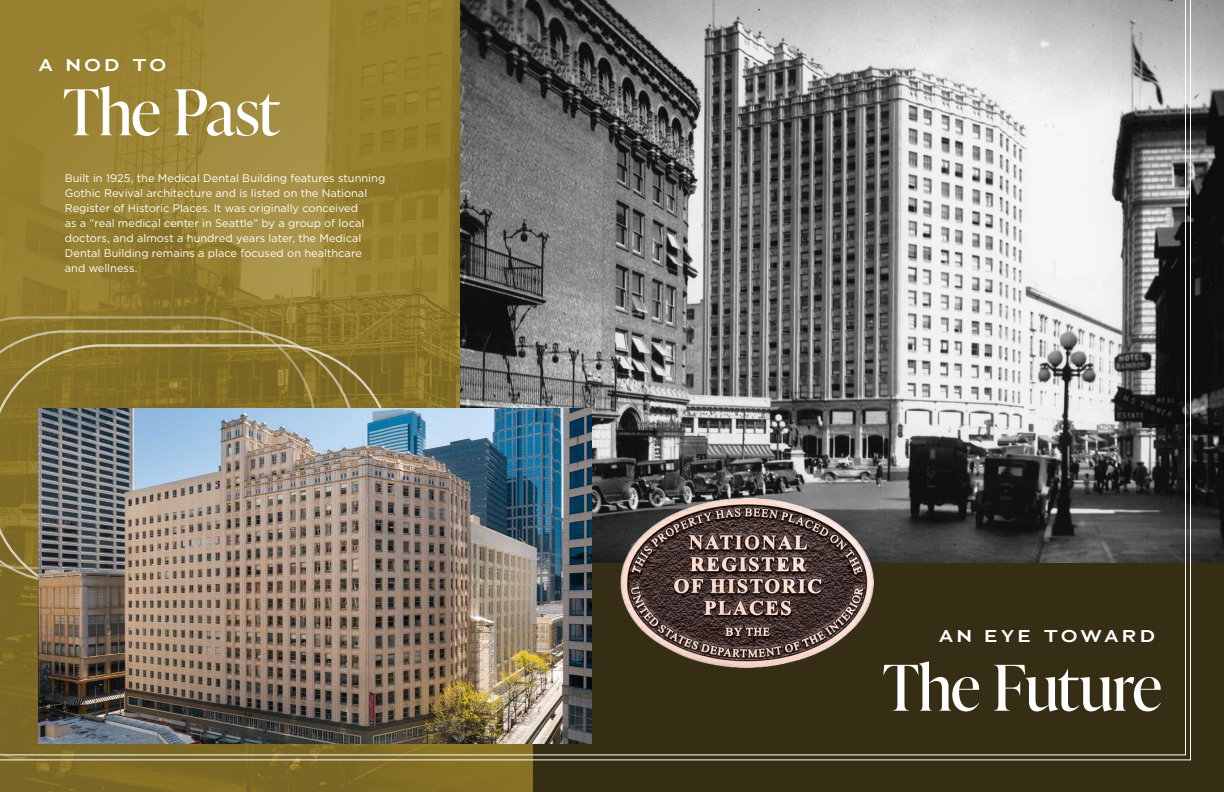
<style>
.page{position:relative;width:1224px;height:792px;background:#fff}
.page>*{position:absolute;margin:0;border:0;box-sizing:border-box;transform-origin:0 0}
.t1{font:63px "Ivy Presto Display";letter-spacing:-.02em;color:#fff}
.t2{font:600 17px "Adrianna Extended";letter-spacing:.2em;color:#fff}
.t3{font:11px/15px "Gotham";color:#fff}
</style>
<div class="page">
<div style="left:533px;top:0;width:691px;height:792px;background:#352e14"></div>
<img style="left:0;top:761px;width:533px;height:31px">
<img style="left:1192px;top:0;width:32px;height:563px">
<img style="left:0;top:0;width:1192px;height:761px">
<h2 class="t2" style="left:38px;top:53px;width:129px">A NOD TO</h2>
<h1 class="t1" style="left:63px;top:67px;width:218px">The Past</h1>
<p class="t3" style="left:65px;top:170px;width:322px">Built in 1925, the Medical Dental Building features stunning Gothic Revival architecture and is listed on the National Register of Historic Places. It was originally conceived<br>as a “real medical center in Seattle” by a group of local doctors, and almost a hundred years later, the Medical Dental Building remains a place focused on healthcare<br>and wellness.</p>
<h2 class="t2" style="left:939px;top:624px;width:218px">AN EYE TOWARD</h2>
<h1 class="t1" style="left:883px;top:643px;width:281px">The Future</h1>
</div>
